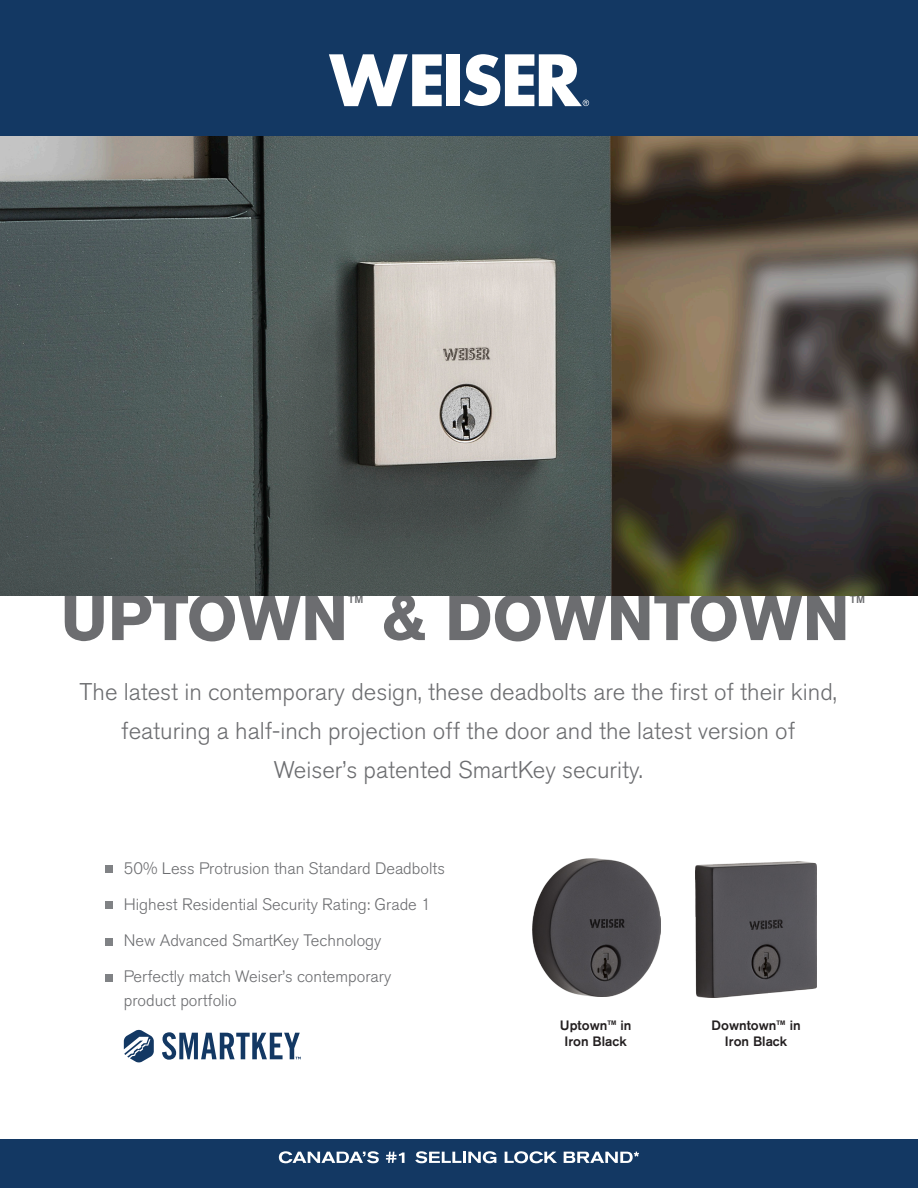
<style>
.page{position:relative;width:918px;height:1188px;background:#fff}
.page>*{position:absolute;margin:0;border:0;box-sizing:border-box;transform-origin:0 0}
.t1{font:700 64.65px "Akzidenz Grotesk BQ";color:#6c6d70}
.t2{font:300 24px/39px "Akzidenz Grotesk BQ";color:#6c6d70;text-align:center}
.t3{font:300 16.5px "Akzidenz Grotesk BQ";color:#6c6d70}
.t4{font:500 13.5px "Akzidenz Grotesk BQ";color:#231f20}
.t5{font:500 11.1px "Akzidenz Grotesk BQ";color:#6c6d70}
</style>
<div class="page">
<div style="left:0;top:0;width:918px;height:137px;background:#133863"></div>
<svg style="left:329px;top:54px;width:113px;height:52px"></svg>
<div style="left:446px;top:54px;width:14px;height:52px;background:#fff"></div>
<svg style="left:464px;top:54px;width:125px;height:52px"></svg>
<div style="left:0;top:1140px;width:918px;height:48px;background:#133863"></div>
<img style="left:0;top:137px;width:918px;height:459px">
<svg style="left:279px;top:1151px;width:100px;height:12px"></svg>
<svg style="left:386px;top:1152px;width:19px;height:11px"></svg>
<svg style="left:415px;top:1151px;width:81px;height:12px"></svg>
<svg style="left:505px;top:1151px;width:52px;height:12px"></svg>
<svg style="left:564px;top:1152px;width:75px;height:11px"></svg>
<img style="left:532px;top:858px;width:129px;height:139px">
<img style="left:695px;top:862px;width:121px;height:136px">
<svg style="left:124px;top:1030px;width:30px;height:33px"></svg>
<svg style="left:162px;top:1032px;width:139px;height:28px"></svg>
<div style="left:105px;top:866px;width:8px;height:7px;background:#808285"></div>
<div style="left:105px;top:901px;width:8px;height:8px;background:#808285"></div>
<div style="left:105px;top:938px;width:8px;height:7px;background:#808285"></div>
<div style="left:105px;top:974px;width:8px;height:7px;background:#808285"></div>
<p class="t1" style="left:61px;top:580px;width:289px">UPTOWN</p>
<p class="t5" style="left:348px;top:592px;width:17px">TM</p>
<p class="t1" style="left:382px;top:580px;width:469px">&amp; DOWNTOWN</p>
<p class="t5" style="left:850px;top:592px;width:17px">TM</p>
<p class="t2" style="left:80px;top:673px;width:759px">The latest in contemporary design, these deadbolts are the first of their kind, featuring a half-inch projection off the door and the latest version of</p>
<p class="t2" style="left:274px;top:751px;width:371px">Weiser’s patented SmartKey security.</p>
<p class="t3" style="left:124px;top:859px;width:323px">50% Less Protrusion than Standard Deadbolts</p>
<p class="t3" style="left:124px;top:895px;width:308px">Highest Residential Security Rating: Grade 1</p>
<p class="t3" style="left:124px;top:931px;width:259px">New Advanced SmartKey Technology</p>
<p class="t3" style="left:124px;top:967px;width:269px">Perfectly match Weiser’s contemporary</p>
<p class="t3" style="left:124px;top:991px;width:114px">product portfolio</p>
<p class="t4" style="left:560px;top:1017px;width:73px">Uptown™ in</p>
<p class="t4" style="left:565px;top:1033px;width:64px">Iron Black</p>
<p class="t4" style="left:712px;top:1017px;width:91px">Downtown™ in</p>
<p class="t4" style="left:725px;top:1033px;width:64px">Iron Black</p>
</div>
